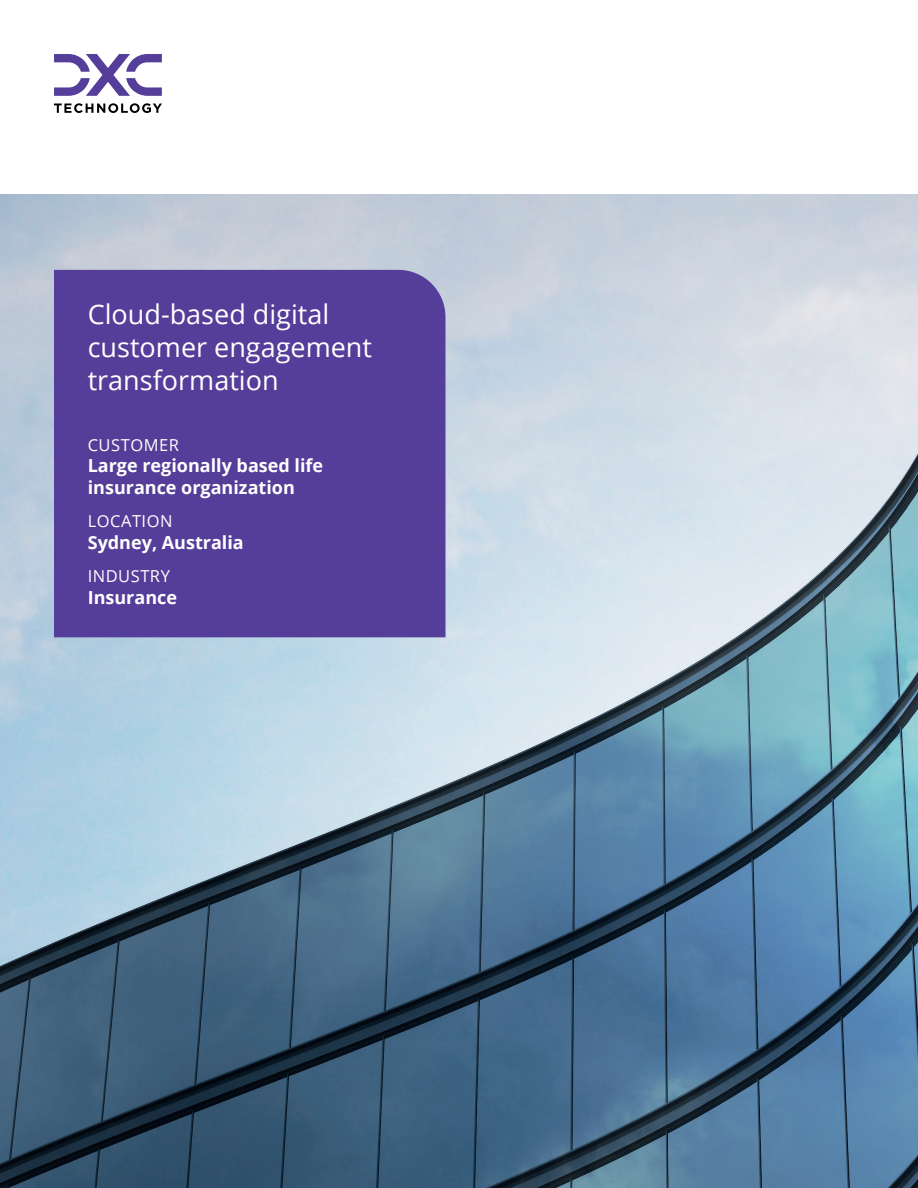
<style>
.page{position:relative;width:918px;height:1188px;background:#fff}
.page>*{position:absolute;margin:0;border:0;box-sizing:border-box;transform-origin:0 0}
.t1{font:27px/33px "Open Sans";color:#fff}
.t2{font:700 18px/21.6px "Open Sans";color:#fff}
.t3{font:16.5px "Open Sans";letter-spacing:.03em;color:#fff}
</style>
<div class="page">
<img style="left:0;top:194px;width:918px;height:994px">
<div style="left:54px;top:270px;width:392px;height:367px;background:#543e99"></div>
<svg style="left:54px;top:103px;width:108px;height:10px"></svg>
<svg style="left:54px;top:54px;width:108px;height:42px"></svg>
<h1 class="t1" style="left:88px;top:297px;width:286px">Cloud-based digital customer engagement transformation</h1>
<p class="t3" style="left:88px;top:433px;width:93px">CUSTOMER</p>
<p class="t2" style="left:88px;top:454px;width:237px">Large regionally based life insurance organization</p>
<p class="t3" style="left:88px;top:510px;width:86px">LOCATION</p>
<p class="t2" style="left:88px;top:531px;width:158px">Sydney, Australia</p>
<p class="t3" style="left:88px;top:565px;width:84px">INDUSTRY</p>
<p class="t2" style="left:88px;top:586px;width:91px">Insurance</p>
</div>
